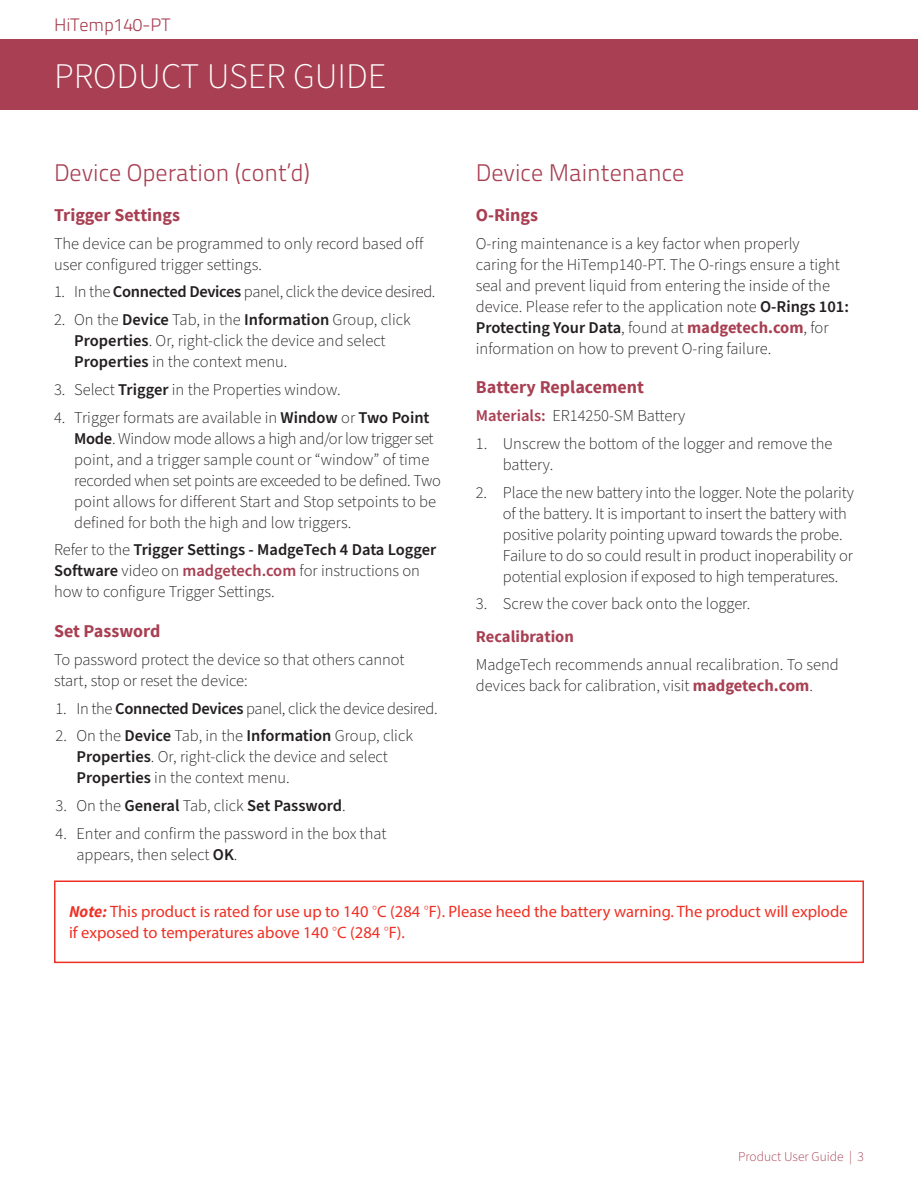
<style>
.page{position:relative;width:918px;height:1188px;background:#fff}
.page>*{position:absolute;margin:0;border:0;box-sizing:border-box;transform-origin:0 0}
.t1{font:300 36px "Source Sans Pro";color:#fff}
.Headings{font:300 24px "Titillium Text 22 L";color:#a83f52}
.Subheads{font:700 18px "Source Sans Pro";color:#a83f52}
.t2{font:300 18px "Titillium Text 22 L";color:#a83f52}
.Body{font:300 16.5px/21px "Source Sans Pro";color:#231f20}
.Body-2{font:16.5px/21px "Myriad Pro";color:#ef3024}
.Body-3{font:300 16.5px "Source Sans Pro";letter-spacing:-.02em;color:#231f20}
.t3{font:600 16.5px "Source Sans Pro";color:#231f20}
.t4{font:700 16.5px "Source Sans Pro";color:#a83f52}
.t5{font:300 13.5px "Source Sans Pro";color:#a83f52}
.s1{font-weight:600}
.s2{font-weight:600;color:#a83f52}
.s3{font-weight:300}
.s4{font-weight:700;color:#a83f52}
.s5{font-family:"Source Sans Pro";font-weight:700;font-style:italic}
.s6{font-family:"Source Sans Pro";font-weight:300}
</style>
<div class="page">
<div style="left:0;top:39px;width:918px;height:71px;background:#a83f52"></div>
<div style="left:54px;top:880px;width:810px;height:83px;border:2px solid #ef3024"></div>
<p class="t2" style="left:54px;top:11px;width:118px">HiTemp140-PT</p>
<h1 class="t1" style="left:54px;top:52px;width:334px">PRODUCT USER GUIDE</h1>
<p class="Headings" style="left:54px;top:155px;width:258px">Device Operation (cont’d)</p>
<p class="Subheads" style="left:54px;top:203px;width:128px">Trigger Settings</p>
<p class="Body" style="left:54px;top:233px;width:371px">The device can be programmed to only record based off user configured trigger settings.</p>
<p class="Body-3" style="left:54px;top:281px;width:383px">1. In the <span class="s1">Connected Devices</span> panel, click the device desired.</p>
<p class="Body" style="left:74px;top:310px;width:338px;text-indent:-20px">2. On the <span class="s1">Device</span> Tab, in the <span class="s1">Information</span> Group, click<br><span class="s1">Properties</span>. Or, right-click the device and select<br><span class="s1">Properties</span> in the context menu.</p>
<p class="Body" style="left:54px;top:379px;width:288px">3. Select <span class="s1">Trigger</span> in the Properties window.</p>
<p class="Body" style="left:74px;top:407px;width:368px;text-indent:-20px">4. Trigger formats are available in <span class="s1">Window</span> or <span class="s1">Two Point Mode</span>. Window mode allows a high and/or low trigger set point, and a trigger sample count or “window” of time recorded when set points are exceeded to be defined. Two point allows for different Start and Stop setpoints to be defined for both the high and low triggers.</p>
<p class="Body" style="left:54px;top:540px;width:384px">Refer to the <span class="s1">Trigger Settings - MadgeTech 4 Data Logger<br>Software</span> video on <span class="s2">madgetech.com</span> for instructions on how to configure Trigger Settings.</p>
<p class="Subheads" style="left:54px;top:620px;width:108px">Set Password</p>
<p class="Body" style="left:54px;top:649px;width:352px">To password protect the device so that others cannot start, stop or reset the device:</p>
<p class="Body-3" style="left:56px;top:697px;width:384px">1. In the <span class="s1">Connected Devices</span> panel, click the device desired.</p>
<p class="Body" style="left:76px;top:726px;width:338px;text-indent:-21px">2. On the <span class="s1">Device</span> Tab, in the <span class="s1">Information</span> Group, click<br><span class="s1">Properties</span>. Or, right-click the device and select<br><span class="s1">Properties</span> in the context menu.</p>
<p class="t3" style="left:56px;top:795px;width:292px"><span class="s3">3. On the</span> General <span class="s3">Tab, click</span> Set Password<span class="s3">.</span></p>
<p class="Body" style="left:76px;top:823px;width:311px;text-indent:-21px">4. Enter and confirm the password in the box that appears, then select <span class="s1">OK</span>.</p>
<p class="Headings" style="left:476px;top:155px;width:210px">Device Maintenance</p>
<p class="Subheads" style="left:476px;top:203px;width:64px">O-Rings</p>
<p class="Body" style="left:476px;top:233px;width:375px">O-ring maintenance is a key factor when properly<br>caring for the HiTemp140-PT. The O-rings ensure a tight seal and prevent liquid from entering the inside of the device. Please refer to the application note <span class="s1">O-Rings 101:<br>Protecting Your Data</span>, found at <span class="s4">madgetech.com</span>, for information on how to prevent O-ring failure.</p>
<p class="Subheads" style="left:476px;top:376px;width:170px">Battery Replacement</p>
<p class="Body" style="left:476px;top:406px;width:211px"><span class="s2">Materials:</span> ER14250-SM Battery</p>
<p class="Body" style="left:503px;top:433px;width:331px;text-indent:-27px">1. Unscrew the bottom of the logger and remove the battery.</p>
<p class="Body" style="left:503px;top:482px;width:353px;text-indent:-27px">2. Place the new battery into the logger. Note the polarity of the battery. It is important to insert the battery with positive polarity pointing upward towards the probe.<br>Failure to do so could result in product inoperability or potential explosion if exposed to high temperatures.</p>
<p class="Body" style="left:476px;top:594px;width:276px">3. Screw the cover back onto the logger.</p>
<p class="t4" style="left:476px;top:626px;width:99px">Recalibration</p>
<p class="Body" style="left:476px;top:655px;width:364px">MadgeTech recommends annual recalibration. To send devices back for calibration, visit <span class="s4">madgetech.com</span>.</p>
<p class="Body-2" style="left:69px;top:901px;width:780px"><span class="s5">Note:</span> This product is rated for use up to 140 <span class="s6">°</span>C (284 <span class="s6">°</span>F). Please heed the battery warning. The product will explode if exposed to temperatures above 140 <span class="s6">°</span>C (284 <span class="s6">°</span>F).</p>
<p class="t5" style="left:738px;top:1147px;width:127px">Product User Guide | 3</p>
</div>
